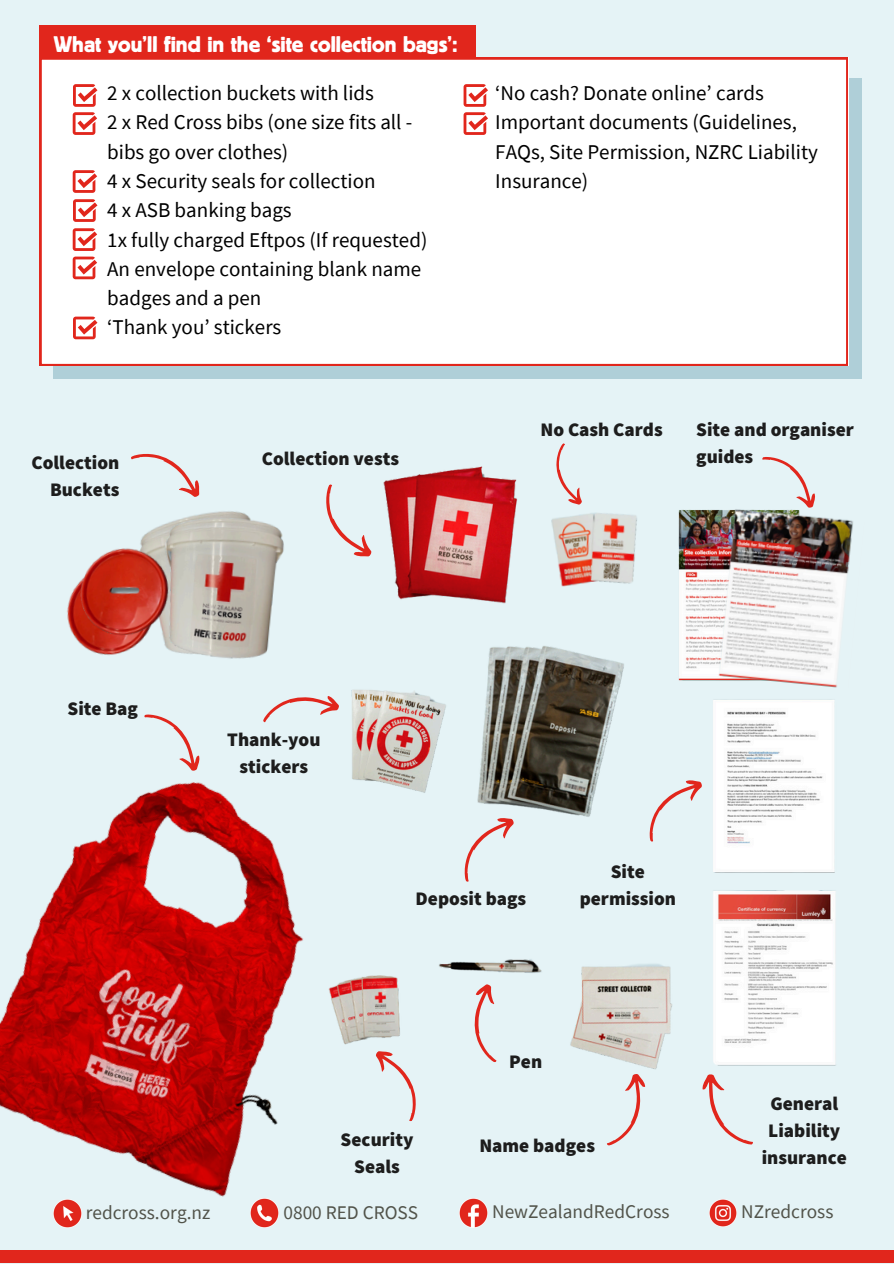
<style>
.page{position:relative;width:894px;height:1264px;background:#fff}
.page>*{position:absolute;margin:0;border:0;box-sizing:border-box;transform-origin:0 0}
.t1{font:22.5px "Block BE";color:#fff}
.t2{font:21px/29.2px "Source Sans Pro";color:#000}
.t3{font:19.35px "Source Sans Pro";color:#51534a}
.t4{font:900 19.2px/26.7px "Source Sans Pro";color:#1d1d1d;text-align:center}
</style>
<div class="page">
<div style="left:0;top:0;width:893px;height:1263px;background:#e5f3f6"></div>
<img style="left:0;top:722px;width:303px;height:506px">
<div style="left:0;top:1250px;width:893px;height:13px;background:#e1261c"></div>
<img style="left:709px;top:1199px;width:28px;height:28px">
<img style="left:459px;top:1198px;width:29px;height:29px">
<img style="left:249px;top:1197px;width:30px;height:30px">
<img style="left:52px;top:1198px;width:31px;height:30px">
<svg style="left:326px;top:484px;width:44px;height:73px"></svg>
<svg style="left:762px;top:457px;width:53px;height:39px"></svg>
<svg style="left:143px;top:714px;width:64px;height:61px"></svg>
<svg style="left:131px;top:453px;width:69px;height:39px"></svg>
<svg style="left:556px;top:443px;width:24px;height:53px"></svg>
<img style="left:370px;top:466px;width:148px;height:138px">
<img style="left:551px;top:496px;width:86px;height:91px">
<img style="left:678px;top:509px;width:32px;height:172px">
<img style="left:710px;top:496px;width:143px;height:192px">
<img style="left:713px;top:700px;width:122px;height:173px">
<img style="left:713px;top:890px;width:123px;height:176px">
<svg style="left:649px;top:780px;width:53px;height:62px"></svg>
<svg style="left:702px;top:1074px;width:51px;height:71px"></svg>
<img style="left:351px;top:689px;width:95px;height:104px">
<svg style="left:263px;top:696px;width:76px;height:26px"></svg>
<img style="left:328px;top:975px;width:72px;height:70px">
<svg style="left:370px;top:1044px;width:46px;height:78px"></svg>
<img style="left:477px;top:646px;width:147px;height:171px">
<img style="left:570px;top:964px;width:102px;height:106px">
<svg style="left:607px;top:1074px;width:39px;height:72px"></svg>
<svg style="left:464px;top:809px;width:54px;height:73px"></svg>
<img style="left:439px;top:959px;width:103px;height:14px">
<svg style="left:474px;top:984px;width:22px;height:78px"></svg>
<img style="left:67px;top:492px;width:217px;height:167px">
<div style="left:53px;top:79px;width:808px;height:300px;background:#afcfd8"></div>
<div style="left:40px;top:26px;width:435px;height:36px;background:#e1261c"></div>
<div style="left:40px;top:57px;width:807px;height:309px;background:#fff"></div>
<svg style="left:73px;top:84px;width:24px;height:51px"></svg>
<svg style="left:463px;top:84px;width:25px;height:51px"></svg>
<svg style="left:73px;top:170px;width:24px;height:23px"></svg>
<svg style="left:73px;top:199px;width:24px;height:23px"></svg>
<svg style="left:73px;top:228px;width:24px;height:51px"></svg>
<svg style="left:73px;top:316px;width:24px;height:23px"></svg>
<p class="t1" style="left:54px;top:31px;width:405px">What you’ll find in the ‘site collection bags’:</p>
<h4 class="t2" style="left:107px;top:78px;width:321px">2 x collection buckets with lids<br>2 x Red Cross bibs (one size fits all - bibs go over clothes)<br>4 x Security seals for collection<br>4 x ASB banking bags<br>1x fully charged Eftpos (If requested)<br>An envelope containing blank name badges and a pen<br>‘Thank you’ stickers</h4>
<p class="t2" style="left:495px;top:78px;width:324px">‘No cash? Donate online’ cards<br>Important documents (Guidelines,<br>FAQs, Site Permission, NZRC Liability<br>Insurance)</p>
<p class="t4" style="left:32px;top:449px;width:89px;text-align:right">Collection<br>Buckets</p>
<p class="t4" style="left:262px;top:445px;width:139px">Collection vests</p>
<h4 class="t4" style="left:540px;top:416px;width:124px">No Cash Cards</h4>
<h2 class="t4" style="left:696px;top:416px;width:159px;text-align:left">Site and organiser guides</h2>
<h4 class="t4" style="left:67px;top:694px;width:72px">Site Bag</h4>
<p class="t4" style="left:227px;top:726px;width:95px">Thank-you stickers</p>
<p class="t4" style="left:415px;top:884px;width:112px">Deposit bags</p>
<h4 class="t4" style="left:579px;top:857px;width:98px">Site permission</h4>
<p class="t4" style="left:340px;top:1126px;width:74px">Security<br>Seals</p>
<p class="t4" style="left:509px;top:1047px;width:34px">Pen</p>
<p class="t4" style="left:479px;top:1131px;width:117px">Name badges</p>
<p class="t4" style="left:761px;top:1090px;width:87px">General<br>Liability insurance</p>
<h2 class="t3" style="left:86px;top:1200px;width:126px">redcross.org.nz</h2>
<p class="t3" style="left:283px;top:1200px;width:136px">0800 RED CROSS</p>
<p class="t3" style="left:492px;top:1199px;width:179px">NewZealandRedCross</p>
<p class="t3" style="left:741px;top:1199px;width:94px">NZredcross</p>
</div>
